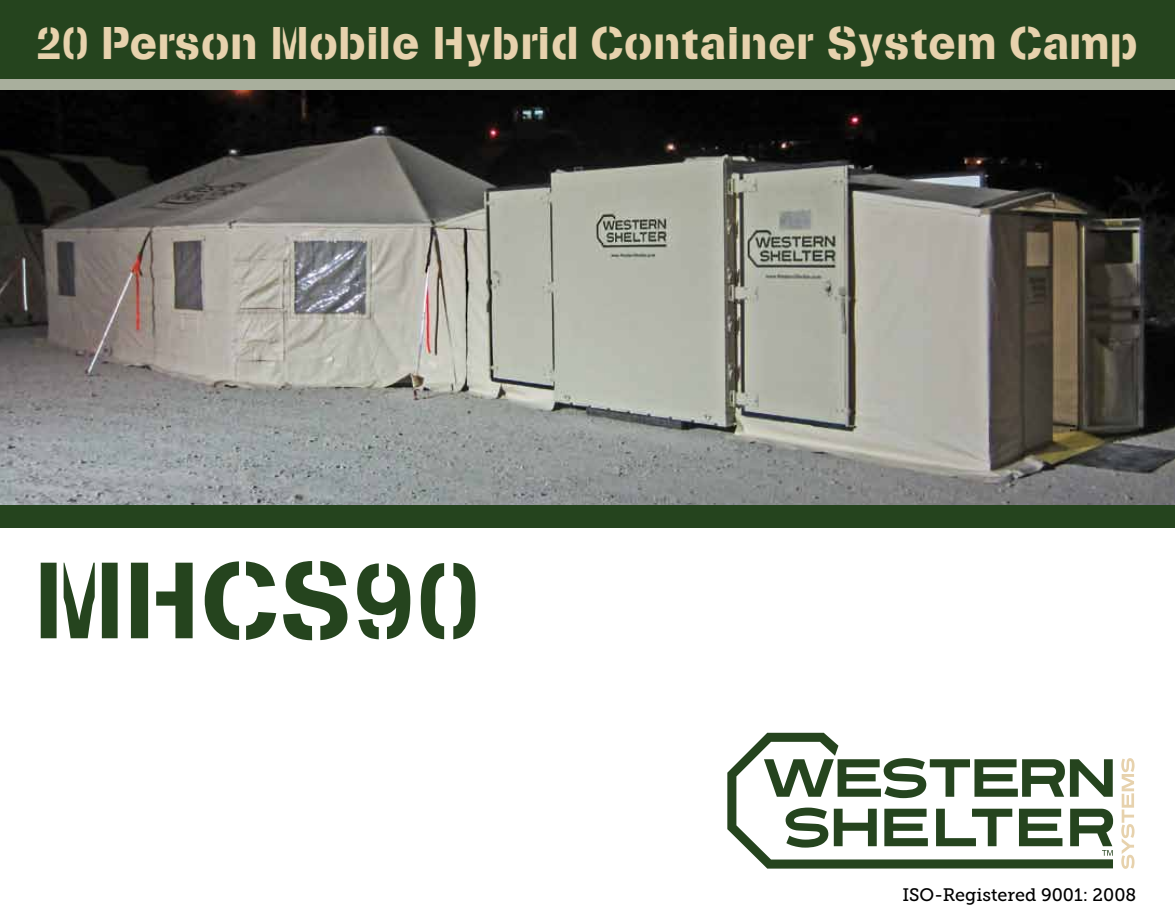
<style>
.page{position:relative;width:1175px;height:918px;background:#fff}
.page>*{position:absolute;margin:0;border:0;box-sizing:border-box;transform-origin:0 0}
.t1{font:108px "Stencilia A";color:#25441e}
.t2{font:45.75px "Stencilia A";color:#e7d2ad}
.t3{font:18px "Museo Slab 500";color:#000}
</style>
<div class="page">
<img style="left:0;top:90px;width:1174px;height:416px">
<div style="left:0;top:0;width:1174px;height:80px;background:#25441e"></div>
<div style="left:0;top:80px;width:1174px;height:10px;background:#a9af9d"></div>
<div style="left:0;top:506px;width:1174px;height:22px;background:#25441e"></div>
<svg style="left:1121px;top:758px;width:13px;height:111px"></svg>
<svg style="left:727px;top:733px;width:386px;height:136px"></svg>
<svg style="left:764px;top:758px;width:348px;height:40px"></svg>
<svg style="left:785px;top:808px;width:328px;height:48px"></svg>
<p class="t2" style="left:36px;top:16px;width:1104px">20 Person Mobile Hybrid Container System Camp</p>
<h1 class="t1" style="left:35px;top:537px;width:447px">MHCS90</h1>
<p class="t3" style="left:902px;top:884px;width:235px">ISO-Registered 9001: 2008</p>
</div>
